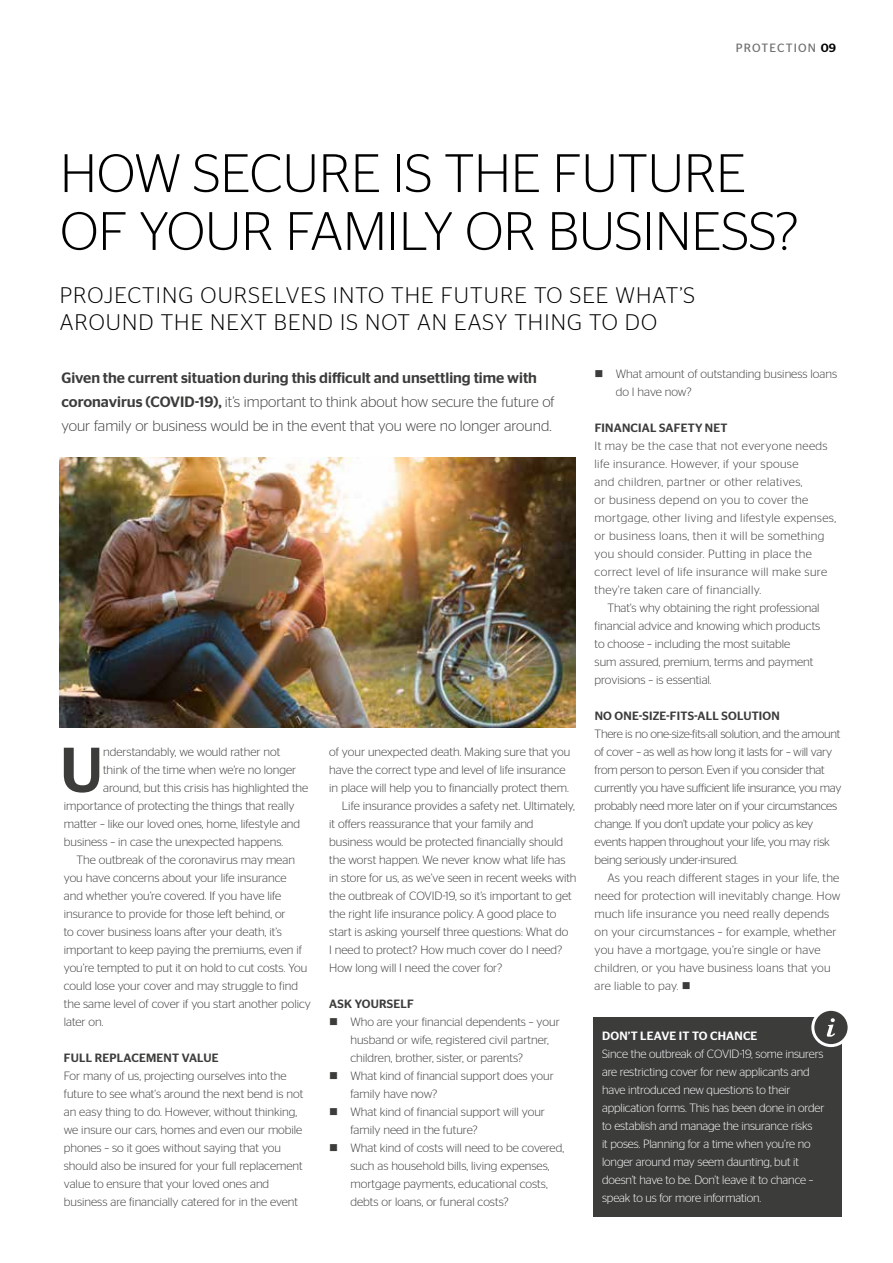
<style>
.page{position:relative;width:893px;height:1263px;background:#fff}
.page>*{position:absolute;margin:0;border:0;box-sizing:border-box;transform-origin:0 0}
.t1{font:500 63.45px "Stag Sans";color:#3c3c3b}
.t2{font:300 54px/57.9px "Stag Sans";color:#000}
.t3{font:300 22.5px/27px "Stag Sans";letter-spacing:.05em;color:#000}
.t4{font:300 15px/24px "Stag Sans";color:#3c3c3b}
.t5{font:300 12px/18px "Stag Sans";color:#3c3c3b}
.t6{font:300 12px/18px "Stag Sans";letter-spacing:-.02em;color:#3c3c3b}
.t7{font:300 12px/18px "Stag Sans";letter-spacing:-.01em;color:#fff}
.t8{font:300 12px/18px "Stag Sans";letter-spacing:.03em;color:#3c3c3b}
.t9{font:300 12px/18px "Stag Sans";letter-spacing:.02em;color:#3c3c3b}
.t10{font:500 12px "Stag Sans";letter-spacing:.02em;color:#3c3c3b}
.t11{font:500 12px "Stag Sans";letter-spacing:.02em;color:#fff}
.t12{font:12px "Stag Sans";letter-spacing:.1em;color:#706f6f}
.s1{font-weight:500;color:#000}
.s2{font-weight:500}
</style>
<div class="page">
<div style="left:594px;top:1017px;width:248px;height:199px;background:#3c3c3b"></div>
<div style="left:813px;top:1009px;width:36px;height:36px;background:#3c3c3b;border-radius:50%"></div>
<div style="left:811px;top:1008px;width:40px;height:39px;border:3px solid #fff;border-radius:50%"></div>
<svg style="left:827px;top:1018px;width:8px;height:19px"></svg>
<img style="left:60px;top:457px;width:515px;height:271px">
<p class="t12" style="left:736px;top:41px;width:102px">PROTECTION <span class="s1">09</span></p>
<h2 class="t2" style="left:60px;top:144px;width:740px">HOW SECURE IS THE FUTURE<br>OF YOUR FAMILY OR BUSINESS?</h2>
<h3 class="t3" style="left:60px;top:281px;width:637px">PROJECTING OURSELVES INTO THE FUTURE TO SEE WHAT’S<br>AROUND THE NEXT BEND IS NOT AN EASY THING TO DO</h3>
<p class="t4" style="left:61px;top:366px;width:495px"><span class="s2">Given the current situation during this difficult and unsettling time with coronavirus (COVID-19),</span> it’s important to think about how secure the future of your family or business would be in the event that you were no longer around.</p>
<h1 class="t1" style="left:60px;top:733px;width:45px">U</h1>
<p class="t5" style="left:103px;top:743px;width:179px">nderstandably, we would rather not</p>
<p class="t5" style="left:103px;top:761px;width:195px">think of the time when we're no longer</p>
<p class="t5" style="left:103px;top:779px;width:207px">around, but this crisis has highlighted the</p>
<p class="t5" style="left:64px;top:797px;width:232px">importance of protecting the things that really</p>
<p class="t5" style="left:64px;top:815px;width:238px">matter – like our loved ones, home, lifestyle and</p>
<p class="t5" style="left:64px;top:833px;width:221px">business – in case the unexpected happens.</p>
<p class="t5" style="left:77px;top:851px;width:220px">The outbreak of the coronavirus may mean</p>
<p class="t5" style="left:64px;top:869px;width:224px">you have concerns about your life insurance</p>
<p class="t5" style="left:64px;top:887px;width:219px">and whether you’re covered. If you have life</p>
<p class="t5" style="left:64px;top:905px;width:223px">insurance to provide for those left behind, or</p>
<p class="t5" style="left:64px;top:923px;width:219px">to cover business loans after your death, it’s</p>
<p class="t5" style="left:64px;top:941px;width:240px">important to keep paying the premiums, even if</p>
<p class="t5" style="left:64px;top:959px;width:245px">you’re tempted to put it on hold to cut costs. You</p>
<p class="t5" style="left:64px;top:977px;width:236px">could lose your cover and may struggle to find</p>
<p class="t5" style="left:64px;top:995px;width:249px">the same level of cover if you start another policy</p>
<p class="t5" style="left:64px;top:1013px;width:41px">later on.</p>
<p class="t10" style="left:64px;top:1051px;width:156px">FULL REPLACEMENT VALUE</p>
<p class="t5" style="left:64px;top:1067px;width:241px">For many of us, projecting ourselves into the future to see what‘s around the next bend is not an easy thing to do. However, without thinking, we insure our cars, homes and even our mobile phones – so it goes without saying that you should also be insured for your full replacement value to ensure that your loved ones and business are financially catered for in the event</p>
<p class="t5" style="left:329px;top:743px;width:243px">of your unexpected death. Making sure that you</p>
<p class="t5" style="left:329px;top:761px;width:238px">have the correct type and level of life insurance</p>
<p class="t5" style="left:329px;top:779px;width:241px">in place will help you to financially protect them.</p>
<p class="t5" style="left:342px;top:797px;width:234px">Life insurance provides a safety net. Ultimately,</p>
<p class="t5" style="left:329px;top:815px;width:206px">it offers reassurance that your family and</p>
<p class="t5" style="left:329px;top:833px;width:235px">business would be protected financially should</p>
<p class="t5" style="left:329px;top:851px;width:238px">the worst happen. We never know what life has</p>
<p class="t5" style="left:329px;top:869px;width:249px">in store for us, as we’ve seen in recent weeks with</p>
<p class="t5" style="left:329px;top:887px;width:244px">the outbreak of COVID-19, so it’s important to get</p>
<p class="t5" style="left:329px;top:905px;width:229px">the right life insurance policy. A good place to</p>
<p class="t5" style="left:329px;top:923px;width:241px">start is asking yourself three questions: What do</p>
<p class="t5" style="left:329px;top:941px;width:235px">I need to protect? How much cover do I need?</p>
<p class="t5" style="left:329px;top:959px;width:175px">How long will I need the cover for?</p>
<p class="t10" style="left:329px;top:997px;width:86px">ASK YOURSELF</p>
<p class="t5" style="left:350px;top:1013px;width:211px;text-indent:-21px">■ Who are your financial dependents – your husband or wife, registered civil partner, children, brother, sister, or parents?</p>
<p class="t5" style="left:350px;top:1067px;width:205px;text-indent:-21px">■ What kind of financial support does your family have now?</p>
<p class="t5" style="left:350px;top:1103px;width:196px;text-indent:-21px">■ What kind of financial support will your family need in the future?</p>
<p class="t5" style="left:350px;top:1139px;width:215px;text-indent:-21px">■ What kind of costs will need to be covered, such as household bills, living expenses, mortgage payments, educational costs, debts or loans, or funeral costs?</p>
<p class="t5" style="left:616px;top:365px;width:223px;text-indent:-21px">■ What amount of outstanding business loans do I have now?</p>
<p class="t10" style="left:595px;top:421px;width:134px">FINANCIAL SAFETY NET</p>
<p class="t8" style="left:595px;top:437px;width:243px">It may be the case that not everyone needs life insurance. However, if your spouse<br>and children, partner or other relatives,<br>or business depend on you to cover the mortgage, other living and lifestyle expenses, or business loans, then it will be something you should consider. Putting in place the correct level of life insurance will make sure they're taken care of financially.</p>
<p class="t5" style="left:595px;top:599px;width:227px;text-indent:13px">That's why obtaining the right professional financial advice and knowing which products to choose – including the most suitable<br>sum assured, premium, terms and payment provisions – is essential.</p>
<p class="t10" style="left:595px;top:709px;width:187px">NO ONE-SIZE-FITS-ALL SOLUTION</p>
<p class="t6" style="left:595px;top:725px;width:248px">There is no one-size-fits-all solution, and the amount of cover – as well as how long it lasts for – will vary from person to person. Even if you consider that currently you have sufficient life insurance, you may probably need more later on if your circumstances change. If you don’t update your policy as key events happen throughout your life, you may risk being seriously under-insured.</p>
<p class="t9" style="left:595px;top:869px;width:247px;text-indent:13px">As you reach different stages in your life, the need for protection will inevitably change. How much life insurance you need really depends on your circumstances – for example, whether you have a mortgage, you’re single or have children, or you have business loans that you are liable to pay. ■</p>
<p class="t11" style="left:602px;top:1029px;width:157px">DON’T LEAVE IT TO CHANCE</p>
<p class="t7" style="left:602px;top:1045px;width:224px">Since the outbreak of COVID-19, some insurers are restricting cover for new applicants and have introduced new questions to their application forms. This has been done in order to establish and manage the insurance risks<br>it poses. Planning for a time when you’re no longer around may seem daunting, but it doesn’t have to be. Don’t leave it to chance – speak to us for more information.</p>
</div>
